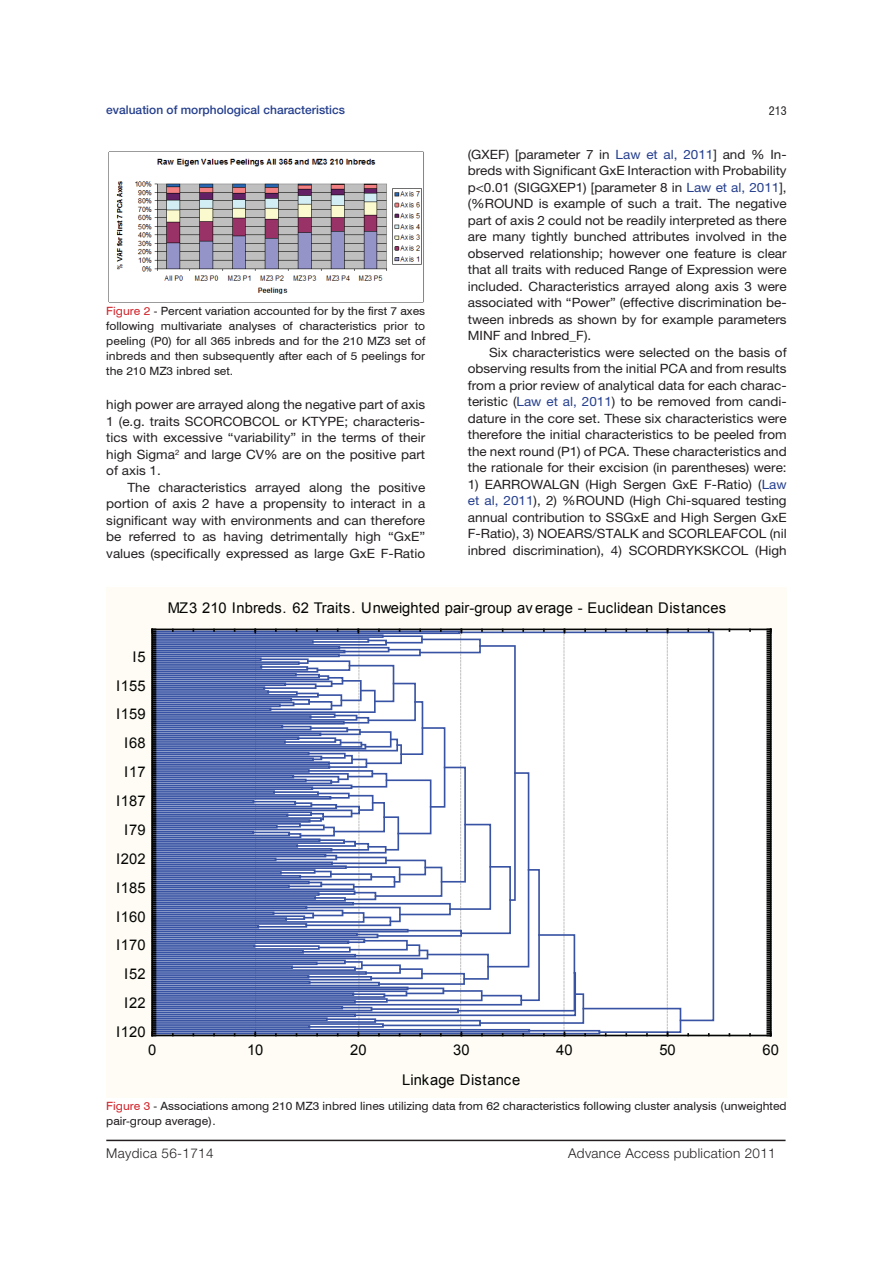
<style>
.page{position:relative;width:893px;height:1263px;background:#fff}
.page>*{position:absolute;margin:0;border:0;box-sizing:border-box;transform-origin:0 0}
.t1{font:14.7px "Arial";color:#040503}
.t2{font:300 13.5px "Helvetica Neue LT Pro";letter-spacing:.025em;color:#231f20}
.t3{font:12.9px/16.5px "Helvetica Neue LT Pro";color:#231f20;text-align:justify;scale:1.05 1}
.t4{font:500 12px "Helvetica Neue LT Pro";color:#253f8e}
.t5{font:11.4px/15px "Swiss 721 BT";color:#231f20;text-align:justify;scale:1.05 1}
.t6{font:condensed 11.4px "Swiss 721 BT";color:#231f20;scale:1.05 1}
.s1{color:#d1232a}
.s2{color:#253f8e}
</style>
<div class="page">
<hr style="left:106px;top:1140px;width:679px;height:1px;background:#231f20">
<img style="left:108px;top:151px;width:316px;height:152px">
<div style="left:106px;top:587px;width:681px;height:510px;background:#fefcf4"></div>
<div style="left:152px;top:629px;width:620px;height:408px;background:#fff"></div>
<svg style="left:689px;top:631px;width:26px;height:391px"></svg>
<hr style="left:152px;top:1035px;width:619px;height:1px;background:#040503">
<hr style="left:152px;top:628px;width:619px;height:2px;background:#040503">
<svg style="left:151px;top:628px;width:538px;height:408px"></svg>
<svg style="left:767px;top:628px;width:4px;height:407px;background:#232422"></svg>
<p class="t4" style="left:106px;top:103px;width:240px">evaluation of morphological characteristics</p>
<p class="t6" style="left:769px;top:104px;width:19px">213</p>
<p class="t5" style="left:106px;top:304px;width:305px"><span class="s1">Figure 2</span> - Percent variation accounted for by the first 7 axes following multivariate analyses of characteristics prior to peeling (P0) for all 365 inbreds and for the 210 MZ3 set of inbreds and then subsequently after each of 5 peelings for the 210 MZ3 inbred set.</p>
<p class="t3" style="left:106px;top:396px;width:305px">high power are arrayed along the negative part of axis 1 (e.g. traits SCORCOBCOL or KTYPE; characteris&shy;tics with excessive “variability” in the terms of their high Sigma<sup>2</sup> and large CV% are on the positive part of axis 1.</p>
<p class="t3" style="left:106px;top:479px;width:305px;text-indent:21px">The characteristics arrayed along the positive portion of axis 2 have a propensity to interact in a significant way with environments and can therefore be referred to as having detrimentally high “GxE” values (specifically expressed as large GxE F-Ratio</p>
<p class="t3" style="left:468px;top:145px;width:305px">(GXEF) [parameter 7 in <span class="s2">Law et al, 2011</span>] and % In&shy;breds with Significant GxE Interaction with Probability p&lt;0.01 (SIGGXEP1) [parameter 8 in <span class="s2">Law et al, 2011</span>], (%ROUND is example of such a trait. The negative part of axis 2 could not be readily interpreted as there are many tightly bunched attributes involved in the observed relationship; however one feature is clear that all traits with reduced Range of Expression were included. Characteristics arrayed along axis 3 were associated with “Power” (effective discrimination be&shy;tween inbreds as shown by for example parameters MINF and Inbred_F).</p>
<p class="t3" style="left:468px;top:344px;width:305px;text-indent:21px">Six characteristics were selected on the basis of observing results from the initial PCA and from results from a prior review of analytical data for each charac&shy;teristic (<span class="s2">Law et al, 2011</span>) to be removed from candi&shy;dature in the core set. These six characteristics were therefore the initial characteristics to be peeled from the next round (P1) of PCA. These characteristics and the rationale for their excision (in parentheses) were:</p>
<p class="t3" style="left:468px;top:476px;width:305px">1) EARROWALGN (High Sergen GxE F-Ratio) (<span class="s2">Law et al, 2011</span>), 2) %ROUND (High Chi-squared testing annual contribution to SSGxE and High Sergen GxE F-Ratio), 3) NOEARS/STALK and SCORLEAFCOL (nil inbred discrimination), 4) SCORDRYKSKCOL (High</p>
<p class="t1" style="left:132px;top:647px;width:15px">I5</p>
<p class="t1" style="left:116px;top:676px;width:31px">I155</p>
<p class="t1" style="left:116px;top:705px;width:31px">I159</p>
<p class="t1" style="left:124px;top:733px;width:23px">I68</p>
<p class="t1" style="left:124px;top:762px;width:23px">I17</p>
<p class="t1" style="left:116px;top:791px;width:31px">I187</p>
<p class="t1" style="left:124px;top:820px;width:23px">I79</p>
<p class="t1" style="left:116px;top:849px;width:31px">I202</p>
<p class="t1" style="left:116px;top:878px;width:31px">I185</p>
<p class="t1" style="left:116px;top:907px;width:31px">I160</p>
<p class="t1" style="left:116px;top:936px;width:31px">I170</p>
<p class="t1" style="left:124px;top:964px;width:23px">I52</p>
<p class="t1" style="left:124px;top:993px;width:23px">I22</p>
<p class="t1" style="left:116px;top:1022px;width:31px">I120</p>
<p class="t1" style="left:168px;top:598px;width:560px">MZ3 210 Inbreds. 62 Traits. Unweighted pair-group av erage - Euclidean Distances</p>
<p class="t1" style="left:148px;top:1040px;width:10px">0</p>
<p class="t1" style="left:247px;top:1040px;width:18px">10</p>
<p class="t1" style="left:350px;top:1040px;width:18px">20</p>
<p class="t1" style="left:453px;top:1040px;width:18px">30</p>
<p class="t1" style="left:556px;top:1040px;width:18px">40</p>
<p class="t1" style="left:659px;top:1040px;width:18px">50</p>
<p class="t1" style="left:762px;top:1040px;width:18px">60</p>
<p class="t1" style="left:402px;top:1070px;width:120px">Linkage Distance</p>
<p class="t5" style="left:106px;top:1099px;width:649px"><span class="s1">Figure 3</span> - Associations among 210 MZ3 inbred lines utilizing data from 62 characteristics following cluster analysis (unweighted pair-group average).</p>
<p class="t2" style="left:106px;top:1145px;width:109px">Maydica 56-1714</p>
<p class="t2" style="left:568px;top:1145px;width:209px">Advance Access publication 2011</p>
</div>
